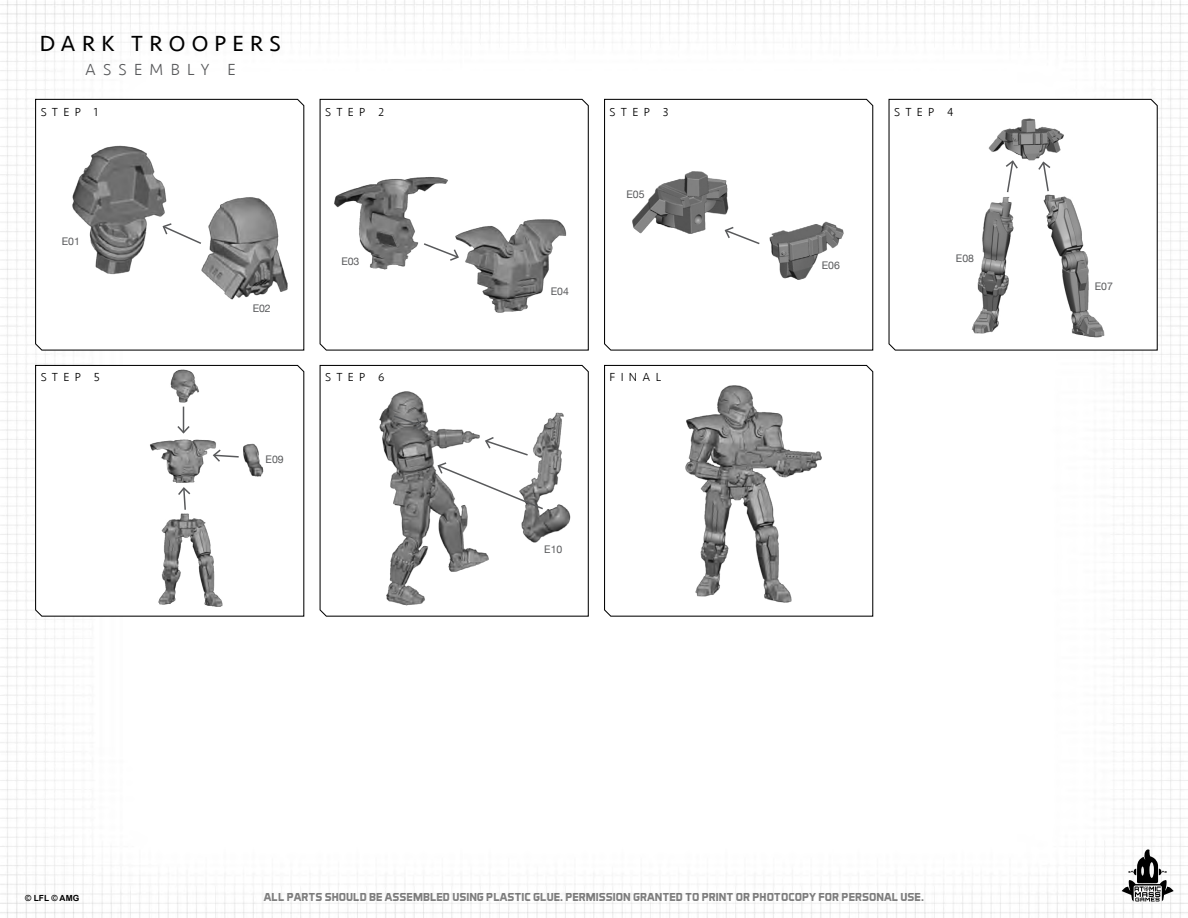
<style>
.page{position:relative;width:1188px;height:918px;background:#fff}
.page>*{position:absolute;margin:0;border:0;box-sizing:border-box;transform-origin:0 0}
.t1{font:22.5px "Seravek";letter-spacing:.28em;color:#000}
.t2{font:300 16.5px "Seravek";letter-spacing:.44em;color:#58595b}
.t3{font:700 12px "Aero Matics";color:#000}
.t4{font:300 12px "Seravek";letter-spacing:.44em;color:#000}
.t5{font:10.5px "Helvetica Neue";color:#58595b}
.t6{font:700 8.4px "Arial";color:#000}
</style>
<div class="page">
<img style="left:0;top:0;width:1188px;height:918px">
<svg style="left:1122px;top:849px;width:52px;height:53px"></svg>
<svg style="left:35px;top:98px;width:270px;height:253px"></svg>
<svg style="left:35px;top:364px;width:270px;height:253px"></svg>
<svg style="left:319px;top:364px;width:270px;height:253px"></svg>
<svg style="left:604px;top:364px;width:270px;height:253px"></svg>
<svg style="left:319px;top:98px;width:270px;height:253px"></svg>
<svg style="left:604px;top:98px;width:270px;height:253px"></svg>
<svg style="left:888px;top:98px;width:270px;height:253px"></svg>
<img style="left:42px;top:125px;width:256px;height:228px">
<img style="left:52px;top:367px;width:240px;height:246px">
<img style="left:634px;top:375px;width:221px;height:241px">
<img style="left:319px;top:379px;width:269px;height:237px">
<img style="left:325px;top:133px;width:259px;height:218px">
<img style="left:605px;top:125px;width:267px;height:228px">
<img style="left:893px;top:105px;width:242px;height:238px">
<svg style="left:162px;top:222px;width:41px;height:23px"></svg>
<svg style="left:177px;top:486px;width:15px;height:25px"></svg>
<svg style="left:176px;top:407px;width:15px;height:28px"></svg>
<svg style="left:212px;top:448px;width:28px;height:15px"></svg>
<svg style="left:436px;top:436px;width:109px;height:75px"></svg>
<svg style="left:392px;top:414px;width:31px;height:17px"></svg>
<svg style="left:422px;top:242px;width:38px;height:20px"></svg>
<svg style="left:724px;top:226px;width:37px;height:20px"></svg>
<svg style="left:1004px;top:159px;width:15px;height:35px"></svg>
<svg style="left:1037px;top:160px;width:15px;height:33px"></svg>
<h1 class="t1" style="left:40px;top:26px;width:243px">DARK TROOPERS</h1>
<h2 class="t2" style="left:85px;top:59px;width:152px">ASSEMBLY E</h2>
<p class="t4" style="left:41px;top:105px;width:59px">STEP 1</p>
<p class="t5" style="left:62px;top:235px;width:20px">E01</p>
<p class="t5" style="left:253px;top:302px;width:20px">E02</p>
<p class="t4" style="left:325px;top:105px;width:60px">STEP 2</p>
<p class="t4" style="left:610px;top:105px;width:60px">STEP 3</p>
<p class="t4" style="left:894px;top:105px;width:61px">STEP 4</p>
<p class="t5" style="left:341px;top:255px;width:20px">E03</p>
<p class="t5" style="left:551px;top:285px;width:20px">E04</p>
<p class="t5" style="left:627px;top:188px;width:20px">E05</p>
<p class="t5" style="left:822px;top:259px;width:20px">E06</p>
<p class="t5" style="left:956px;top:252px;width:20px">E08</p>
<p class="t4" style="left:41px;top:370px;width:61px">STEP 5</p>
<p class="t4" style="left:325px;top:370px;width:61px">STEP 6</p>
<p class="t4" style="left:610px;top:370px;width:53px">FINAL</p>
<p class="t5" style="left:266px;top:453px;width:20px">E09</p>
<p class="t5" style="left:544px;top:543px;width:20px">E10</p>
<p class="t5" style="left:1095px;top:280px;width:20px">E07</p>
<p class="t6" style="left:25px;top:892px;width:56px">© LFL © AMG</p>
<p class="t3" style="left:264px;top:890px;width:661px">ALL PARTS SHOULD BE ASSEMBLED USING PLASTIC GLUE. PERMISSION GRANTED TO PRINT OR PHOTOCOPY FOR PERSONAL USE.</p>
</div>
